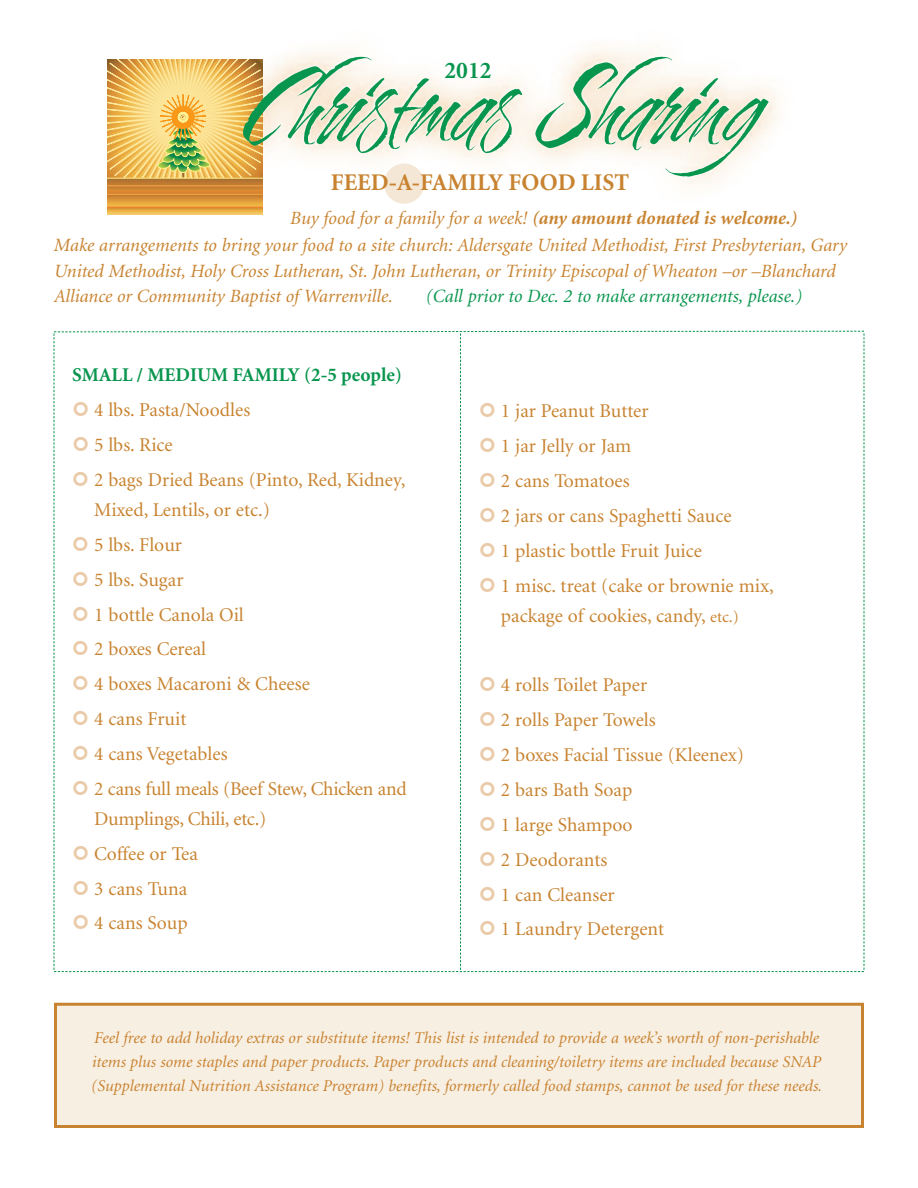
<style>
.page{position:relative;width:918px;height:1188px;background:#fff}
.page>*{position:absolute;margin:0;border:0;box-sizing:border-box;transform-origin:0 0}
.t1{font:120px "Cherish ROB";color:#08954e}
.t2{font:700 24px "Minion";color:#c88330}
.t3{font:700 24px "Minion";color:#08954e}
.t4{font:19.5px/34.8px "Minion";color:#c88330}
.t5{font:700 19.5px "Minion";color:#08954e}
.t6{font:italic 18.75px/26.1px "Minion";color:#c88330}
.t7{font:italic 18.75px "Minion";color:#08954e}
.t8{font:italic 16.5px/24px "Minion";color:#c88330}
.s1{font-weight:700}
.s2{font-size:16.5px}
</style>
<div class="page">
<div style="left:57px;top:1006px;width:804px;height:119px;background:#f8efe3"></div>
<div style="left:54px;top:1003px;width:810px;height:125px;border:3px solid #c88330"></div>
<img style="left:210px;top:47px;width:570px;height:168px">
<div style="left:384px;top:164px;width:40px;height:40px;background:#f5e7d6;border-radius:50%"></div>
<svg style="left:107px;top:59px;width:155px;height:155px;background:#e3b65c"></svg>
<svg style="left:54px;top:330px;width:811px;height:642px"></svg>
<h1 class="t1" style="left:242px;top:59px;width:591px">Christmas Sharing</h1>
<p class="t2" style="left:331px;top:172px;width:300px">FEED-A-FAMILY FOOD LIST</p>
<p class="t3" style="left:445px;top:61px;width:49px">2012</p>
<p class="t6" style="left:54px;top:206px;width:795px;text-indent:236px">Buy food for a family for a week! <span class="s1">(any amount donated is welcome.)<br></span>Make arrangements to bring your food to a site church: Aldersgate United Methodist, First Presbyterian, Gary United Methodist, Holy Cross Lutheran, St. John Lutheran, or Trinity Episcopal of Wheaton –or –Blanchard Alliance or Community Baptist of Warrenville.</p>
<p class="t7" style="left:426px;top:289px;width:378px">(Call prior to Dec. 2 to make arrangements, please.)</p>
<p class="t5" style="left:72px;top:367px;width:331px">SMALL / MEDIUM FAMILY (2-5 people)</p>
<p class="t4" style="left:94px;top:394px;width:313px">4 lbs. Pasta/Noodles<br>5 lbs. Rice<br>2 bags Dried Beans (Pinto, Red, Kidney,</p>
<p class="t4" style="left:94px;top:494px;width:314px">Mixed, Lentils, or etc.)<br>5 lbs. Flour<br>5 lbs. Sugar<br>1 bottle Canola Oil<br>2 boxes Cereal<br>4 boxes Macaroni &amp; Cheese<br>4 cans Fruit<br>4 cans Vegetables<br>2 cans full meals (Beef Stew, Chicken and</p>
<p class="t4" style="left:94px;top:803px;width:174px">Dumplings, Chili, etc.)<br>Coffee or Tea<br>3 cans Tuna<br>4 cans Soup</p>
<p class="t4" style="left:501px;top:395px;width:274px">1 jar Peanut Butter<br>1 jar Jelly or Jam<br>2 cans Tomatoes<br>2 jars or cans Spaghetti Sauce<br>1 plastic bottle Fruit Juice<br>1 misc. treat (cake or brownie mix,</p>
<p class="t4" style="left:501px;top:600px;width:239px">package of cookies, candy, <span class="s2">etc.)</span></p>
<p class="t4" style="left:501px;top:669px;width:245px">4 rolls Toilet Paper<br>2 rolls Paper Towels<br>2 boxes Facial Tissue (Kleenex)<br>2 bars Bath Soap<br>1 large Shampoo<br>2 Deodorants<br>1 can Cleanser<br>1 Laundry Detergent</p>
<p class="t8" style="left:91px;top:1027px;width:732px">Feel free to add holiday extras or substitute items! This list is intended to provide a week’s worth of non-perishable items plus some staples and paper products. Paper products and cleaning/toiletry items are included because SNAP (Supplemental Nutrition Assistance Program) benefits, formerly called food stamps, cannot be used for these needs.</p>
</div>
